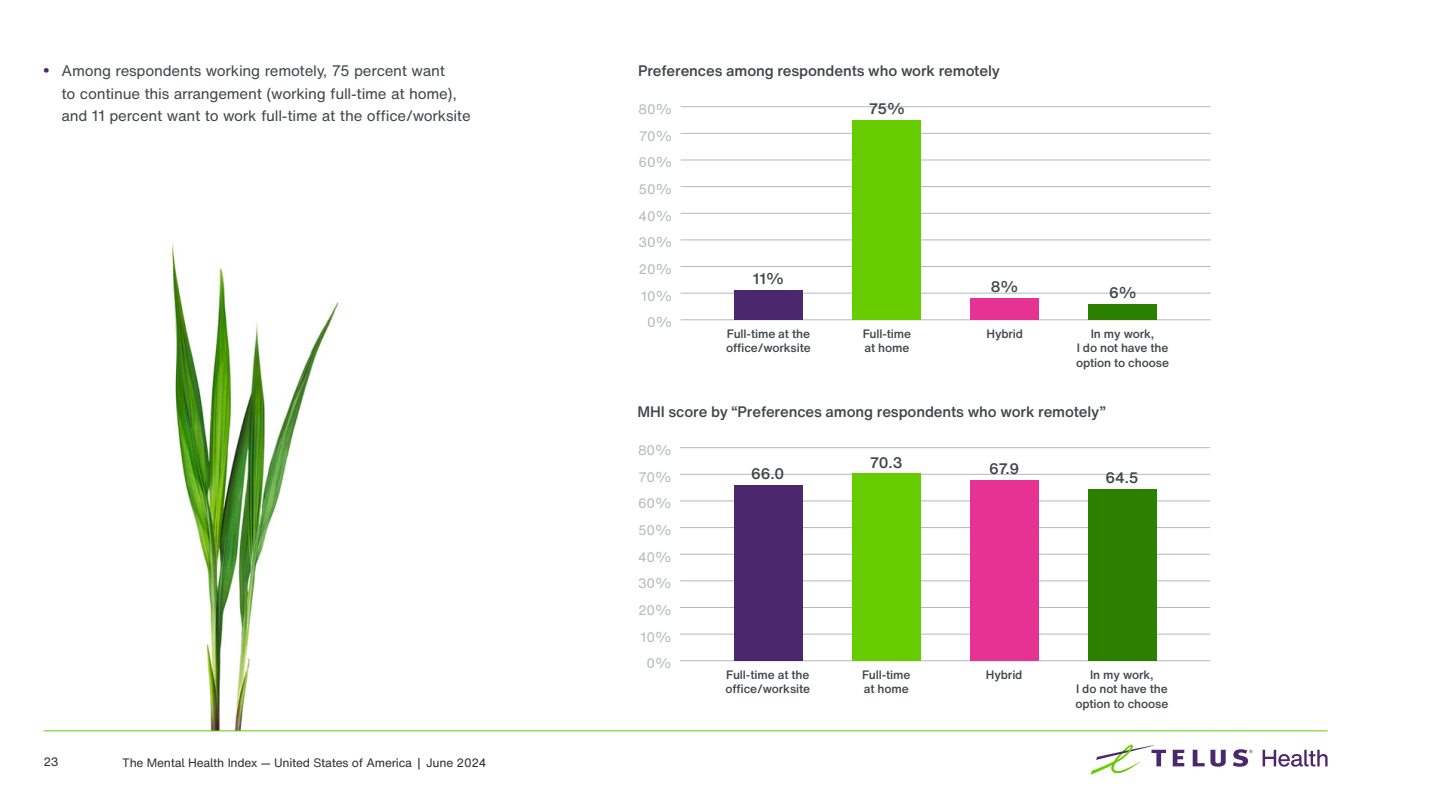
<style>
.page{position:relative;width:1440px;height:810px;background:#fff}
.page>*{position:absolute;margin:0;border:0;box-sizing:border-box;transform-origin:0 0}
.t1{font:15px/22.5px "H Nfor TELUS";letter-spacing:-.015em;color:#414547}
.t2{font:500 15px "H Nfor TELUS";letter-spacing:-.01em;color:#414547}
.t3{font:13.5px "H Nfor TELUS";color:#b2b9bf}
.t4{font:500 12px/14.4px "H Nfor TELUS";letter-spacing:-.01em;color:#414547}
.t5{font:12px "H Nfor TELUSSA";letter-spacing:-.02em;color:#2c2e30}
.t6{font:12px "H Nfor TELUS";color:#2c2e30}
.s1{font-family:"Arial";font-weight:700;font-size:16.5px;color:#4b286d}
</style>
<div class="page">
<img style="left:172px;top:243px;width:167px;height:487px">
<svg style="left:1173px;top:750px;width:11px;height:16px"></svg>
<svg style="left:1193px;top:750px;width:33px;height:17px"></svg>
<svg style="left:1090px;top:745px;width:76px;height:30px"></svg>
<svg style="left:1233px;top:749px;width:20px;height:18px"></svg>
<svg style="left:1263px;top:750px;width:65px;height:17px"></svg>
<hr style="left:44px;top:730px;width:1284px;height:1px;background:#6c0">
<hr style="left:681px;top:319px;width:530px;height:1px;background:#b2b9bf">
<hr style="left:681px;top:293px;width:530px;height:1px;background:#b2b9bf">
<hr style="left:681px;top:266px;width:530px;height:1px;background:#b2b9bf">
<hr style="left:681px;top:240px;width:530px;height:1px;background:#b2b9bf">
<hr style="left:681px;top:213px;width:530px;height:1px;background:#b2b9bf">
<hr style="left:681px;top:186px;width:530px;height:1px;background:#b2b9bf">
<hr style="left:681px;top:160px;width:530px;height:1px;background:#b2b9bf">
<hr style="left:681px;top:133px;width:530px;height:1px;background:#b2b9bf">
<hr style="left:681px;top:106px;width:530px;height:1px;background:#b2b9bf">
<div style="left:1088px;top:304px;width:69px;height:16px;background:#2b8000"></div>
<div style="left:970px;top:298px;width:69px;height:22px;background:#e53293"></div>
<div style="left:852px;top:120px;width:69px;height:200px;background:#6c0"></div>
<div style="left:734px;top:291px;width:69px;height:29px;background:#4b286d"></div>
<hr style="left:680px;top:660px;width:530px;height:1px;background:#b2b9bf">
<hr style="left:680px;top:634px;width:530px;height:1px;background:#b2b9bf">
<hr style="left:680px;top:607px;width:530px;height:1px;background:#b2b9bf">
<hr style="left:680px;top:580px;width:530px;height:1px;background:#b2b9bf">
<hr style="left:680px;top:554px;width:530px;height:1px;background:#b2b9bf">
<hr style="left:680px;top:527px;width:530px;height:1px;background:#b2b9bf">
<hr style="left:680px;top:501px;width:530px;height:1px;background:#b2b9bf">
<hr style="left:680px;top:474px;width:530px;height:1px;background:#b2b9bf">
<hr style="left:680px;top:447px;width:530px;height:1px;background:#b2b9bf">
<div style="left:1088px;top:489px;width:69px;height:172px;background:#2b8000"></div>
<div style="left:970px;top:480px;width:69px;height:181px;background:#e53293"></div>
<div style="left:852px;top:474px;width:69px;height:187px;background:#6c0"></div>
<div style="left:734px;top:485px;width:68px;height:176px;background:#4b286d"></div>
<p class="t1" style="left:62px;top:60px;width:411px;text-indent:-18px"><span class="s1">•</span> Among respondents working remotely, 75 percent want<br>to continue this arrangement (working full-time at home), and 11 percent want to work full-time at the office/worksite</p>
<p class="t6" style="left:44px;top:754px;width:17px">23</p>
<p class="t5" style="left:122px;top:754px;width:366px">The Mental Health Index — United States of America | June 2024</p>
<p class="t2" style="left:638px;top:61px;width:363px">Preferences among respondents who work remotely</p>
<p class="t3" style="left:639px;top:100px;width:35px">80%</p>
<p class="t3" style="left:639px;top:127px;width:35px">70%</p>
<p class="t3" style="left:639px;top:153px;width:35px">60%</p>
<p class="t3" style="left:639px;top:180px;width:35px">50%</p>
<p class="t3" style="left:639px;top:206px;width:35px">40%</p>
<p class="t3" style="left:639px;top:233px;width:35px">30%</p>
<p class="t3" style="left:639px;top:260px;width:35px">20%</p>
<p class="t3" style="left:641px;top:286px;width:33px">10%</p>
<p class="t3" style="left:647px;top:313px;width:27px">0%</p>
<p class="t2" style="left:869px;top:98px;width:38px">75%</p>
<p class="t2" style="left:753px;top:268px;width:33px">11%</p>
<p class="t4" style="left:726px;top:326px;width:86px">Full-time at the office/worksite</p>
<p class="t2" style="left:991px;top:277px;width:29px">8%</p>
<p class="t2" style="left:1109px;top:282px;width:29px">6%</p>
<p class="t4" style="left:863px;top:326px;width:50px">Full-time at home</p>
<p class="t4" style="left:987px;top:327px;width:38px">Hybrid</p>
<p class="t4" style="left:1076px;top:327px;width:94px;text-align:center">In my work,<br>I do not have the option to choose</p>
<p class="t2" style="left:638px;top:401px;width:470px">MHI score by “Preferences among respondents who work remotely”</p>
<p class="t3" style="left:638px;top:441px;width:35px">80%</p>
<p class="t3" style="left:639px;top:468px;width:35px">70%</p>
<p class="t3" style="left:638px;top:494px;width:35px">60%</p>
<p class="t3" style="left:638px;top:521px;width:35px">50%</p>
<p class="t3" style="left:638px;top:547px;width:35px">40%</p>
<p class="t3" style="left:638px;top:574px;width:35px">30%</p>
<p class="t3" style="left:638px;top:601px;width:35px">20%</p>
<p class="t3" style="left:641px;top:627px;width:33px">10%</p>
<p class="t3" style="left:647px;top:654px;width:27px">0%</p>
<p class="t2" style="left:751px;top:463px;width:35px">66.0</p>
<p class="t2" style="left:870px;top:452px;width:34px">70.3</p>
<p class="t2" style="left:989px;top:458px;width:32px">67.9</p>
<p class="t2" style="left:1106px;top:467px;width:35px">64.5</p>
<p class="t4" style="left:726px;top:667px;width:86px">Full-time at the office/worksite</p>
<p class="t4" style="left:862px;top:667px;width:50px">Full-time at home</p>
<p class="t4" style="left:986px;top:668px;width:38px">Hybrid</p>
<p class="t4" style="left:1076px;top:668px;width:94px;text-align:center">In my work,<br>I do not have the option to choose</p>
</div>
